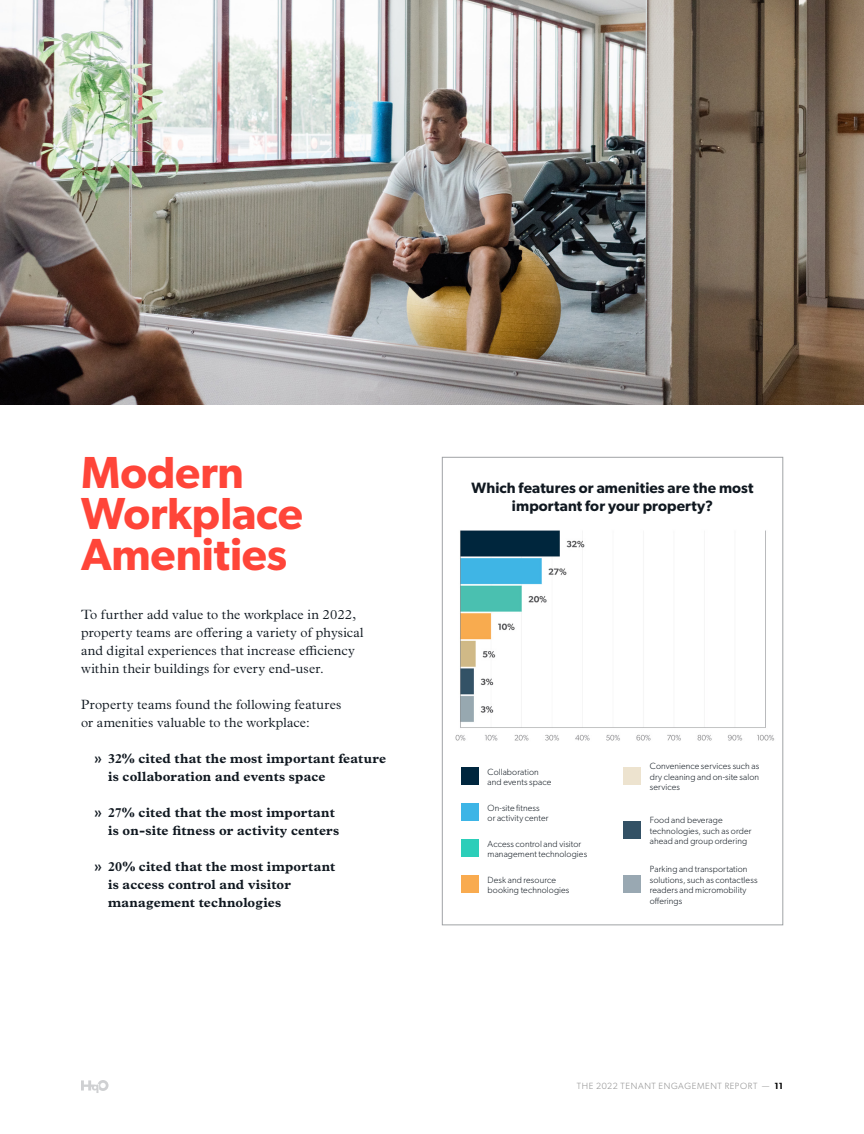
<style>
.page{position:relative;width:864px;height:1134px;background:#fff}
.page>*{position:absolute;margin:0;border:0;box-sizing:border-box;transform-origin:0 0}
.t1{font:600 45px/40.8px "Gibson";letter-spacing:-.005em;color:#ff4539}
.t2{font:600 15px/18px "Gibson";letter-spacing:.01em;color:#101820;text-align:center}
.t3{font:300 13.5px/18px "Plantin MT Pro";letter-spacing:.01em;color:#101820}
.t4{font:700 13.5px/18px "Plantin MT Pro";letter-spacing:.015em;color:#101820}
.t5{font:300 9px/10.5px "Gibson";letter-spacing:.01em;color:#101820}
.t6{font:300 9px "Gibson";letter-spacing:.07em;color:#8c8c8c}
.s1{font-weight:600;color:#000}
</style>
<div class="page">
<svg style="left:81px;top:1080px;width:28px;height:13px"></svg>
<img style="left:0;top:0;width:864px;height:405px">
<img style="left:455px;top:530px;width:320px;height:211px">
<div style="left:461px;top:803px;width:18px;height:18px;background:#3db5e6"></div>
<div style="left:461px;top:875px;width:18px;height:18px;background:#f9ab4f"></div>
<div style="left:461px;top:839px;width:18px;height:18px;background:#2cceb9"></div>
<div style="left:623px;top:767px;width:18px;height:18px;background:#ede3cf"></div>
<div style="left:461px;top:767px;width:18px;height:18px;background:#00263e"></div>
<div style="left:623px;top:875px;width:18px;height:18px;background:#99a8b2"></div>
<div style="left:623px;top:821px;width:18px;height:18px;background:#335165"></div>
<h1 class="t1" style="left:81px;top:451px;width:223px">Modern<br>Workplace<br>Amenities</h1>
<h3 class="t3" style="left:81px;top:606px;width:284px">To further add value to the workplace in 2022, property teams are offering a variety of physical and digital experiences that increase efficiency within their buildings for every end-user.</h3>
<h3 class="t3" style="left:81px;top:696px;width:262px">Property teams found the following features or amenities valuable to the workplace:</h3>
<h3 class="t4" style="left:108px;top:749px;width:280px;text-indent:-14px">» 32% cited that the most important feature is collaboration and events space</h3>
<h3 class="t4" style="left:108px;top:803px;width:233px;text-indent:-14px">» 27% cited that the most important is on-site fitness or activity centers</h3>
<h3 class="t4" style="left:108px;top:857px;width:229px;text-indent:-14px">» 20% cited that the most important is access control and visitor management technologies</h3>
<h2 class="t2" style="left:472px;top:478px;width:283px">Which features or amenities are the most important for your property?</h2>
<p class="t5" style="left:488px;top:766px;width:65px">Collaboration and events space</p>
<p class="t5" style="left:488px;top:802px;width:62px">On-site fitness or activity center</p>
<p class="t5" style="left:488px;top:838px;width:101px">Access control and visitor management technologies</p>
<p class="t5" style="left:488px;top:874px;width:83px">Desk and resource booking technologies</p>
<p class="t5" style="left:650px;top:761px;width:111px;text-align:justify">Convenience services such as dry cleaning and on-site salon services</p>
<p class="t5" style="left:650px;top:815px;width:103px">Food and beverage technologies, such as order ahead and group ordering</p>
<p class="t5" style="left:650px;top:864px;width:109px">Parking and transportation solutions, such as contactless readers and micromobility offerings</p>
<p class="t6" style="left:577px;top:1081px;width:208px">THE 2022 TENANT ENGAGEMENT REPORT — <span class="s1">11</span></p>
</div>
